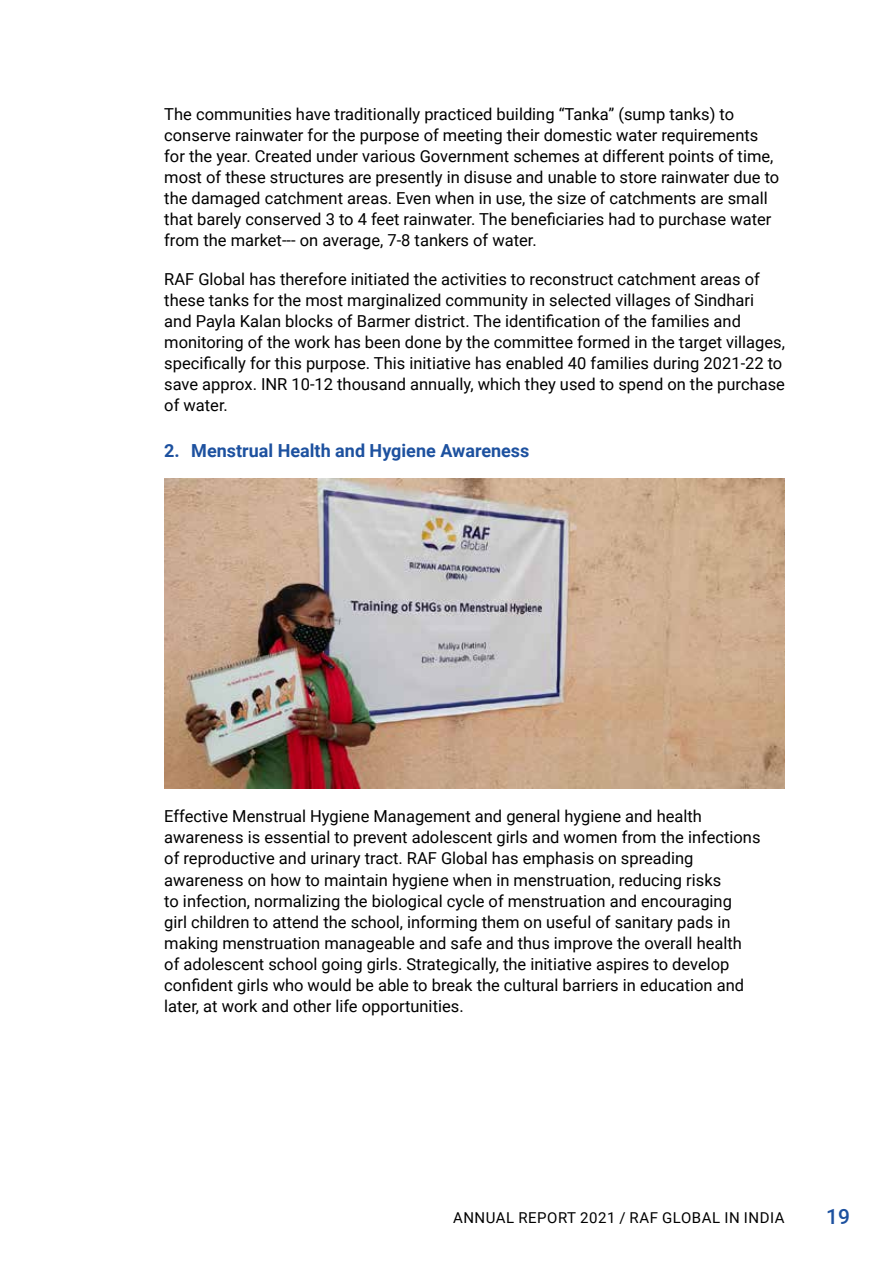
<style>
.page{position:relative;width:893px;height:1263px;background:#fff}
.page>*{position:absolute;margin:0;border:0;box-sizing:border-box;transform-origin:0 0}
.t1{font:500 21px "Roboto";color:#1d519f}
.t2{font:700 18px "Roboto";color:#1d519f}
.t3{font:16.5px/21px "Roboto";color:#000}
.t4{font:15px "Roboto";letter-spacing:.035em;color:#000}
</style>
<div class="page">
<img style="left:164px;top:478px;width:621px;height:311px">
<p class="t3" style="left:164px;top:103px;width:617px">The communities have traditionally practiced building “Tanka” (sump tanks) to conserve rainwater for the purpose of meeting their domestic water requirements for the year. Created under various Government schemes at different points of time, most of these structures are presently in disuse and unable to store rainwater due to the damaged catchment areas. Even when in use, the size of catchments are small that barely conserved 3 to 4 feet rainwater. The beneficiaries had to purchase water from the market--- on average, 7-8 tankers of water.</p>
<p class="t3" style="left:164px;top:268px;width:622px">RAF Global has therefore initiated the activities to reconstruct catchment areas of these tanks for the most marginalized community in selected villages of Sindhari and Payla Kalan blocks of Barmer district. The identification of the families and monitoring of the work has been done by the committee formed in the target villages, specifically for this purpose. This initiative has enabled 40 families during 2021-22 to save approx. INR 10-12 thousand annually, which they used to spend on the purchase of water.</p>
<p class="t2" style="left:164px;top:438px;width:367px">2. Menstrual Health and Hygiene Awareness</p>
<p class="t3" style="left:164px;top:805px;width:598px">Effective Menstrual Hygiene Management and general hygiene and health awareness is essential to prevent adolescent girls and women from the infections of reproductive and urinary tract. RAF Global has emphasis on spreading awareness on how to maintain hygiene when in menstruation, reducing risks<br>to infection, normalizing the biological cycle of menstruation and encouraging<br>girl children to attend the school, informing them on useful of sanitary pads in making menstruation manageable and safe and thus improve the overall health of adolescent school going girls. Strategically, the initiative aspires to develop confident girls who would be able to break the cultural barriers in education and later, at work and other life opportunities.</p>
<p class="t4" style="left:453px;top:1207px;width:333px">ANNUAL REPORT 2021 / RAF GLOBAL IN INDIA</p>
<p class="t1" style="left:826px;top:1201px;width:25px">19</p>
</div>
